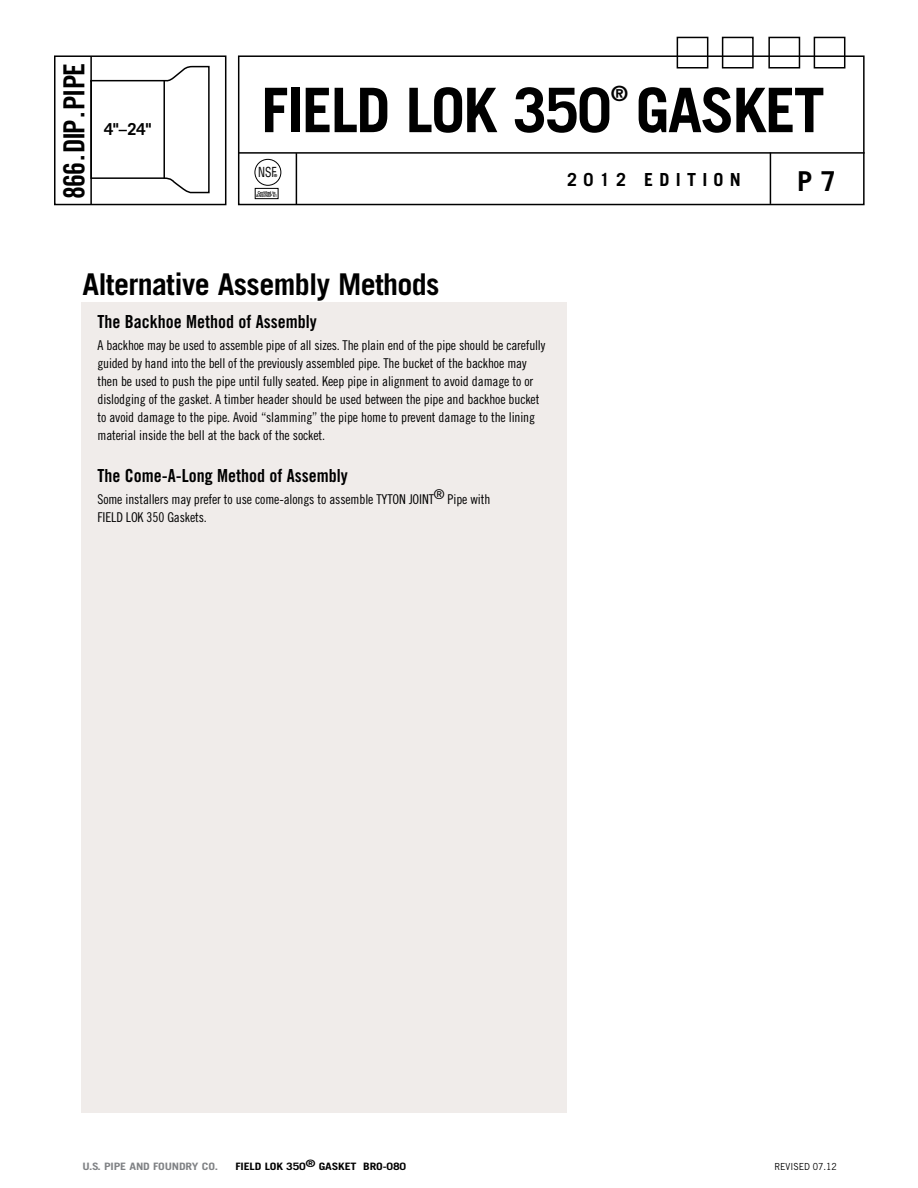
<style>
.page{position:relative;width:918px;height:1188px;background:#fff}
.page>*{position:absolute;margin:0;border:0;box-sizing:border-box;transform-origin:0 0}
.t1{font:700 61.5px "Trade Gothic";letter-spacing:-.03em;color:#000}
.t2{font:700 30px "Trade Gothic";letter-spacing:-.02em;color:#000}
.t3{font:29.1px "Trade Gothic Bold Cond Twenty";letter-spacing:-.03em;color:#000}
.t4{font:700 27.45px "Trade Gothic";color:#000}
.t5{font:700 21px "Trade Gothic";color:#000}
.t6{font:18px "Trade Gothic Bold Cond Twenty";color:#000}
.t7{font:700 18px "Trade Gothic";letter-spacing:.35em;color:#000}
.t8{font:700 16.5px "Trade Gothic";color:#000}
.t9{font:13.5px/18px "Trade Gothic Cond Eighteen";letter-spacing:-.01em;color:#000}
.t10{font:condensed 13.5px "Helvetica";color:#000;scale:.85 1}
.t11{font:700 10.2px "Trade Gothic";letter-spacing:-.015em;color:#000;scale:1.18 1}
.t12{font:700 10.2px "Trade Gothic";letter-spacing:-.015em;color:#808285;scale:1.18 1}
.t13{font:9.75px "Trade Gothic";color:#000;scale:.9 1}
.t14{font:700 4.05px "Helvetica";color:#000}
.t15{font:700 3.9px/3.6px "Helvetica";letter-spacing:-.005em;color:#000;text-align:center;scale:.85 1}
</style>
<div class="page">
<div style="left:54px;top:55px;width:172px;height:150px;border:2px solid #000"></div>
<div style="left:238px;top:55px;width:627px;height:150px;border:2px solid #000"></div>
<hr style="left:239px;top:152px;width:626px;height:2px;background:#000">
<hr style="left:296px;top:153px;width:1px;height:51px;background:#000">
<div style="left:814px;top:37px;width:31px;height:32px;border:2px solid #000"></div>
<div style="left:768px;top:37px;width:32px;height:32px;border:2px solid #000"></div>
<div style="left:722px;top:37px;width:32px;height:32px;border:2px solid #000"></div>
<div style="left:677px;top:37px;width:31px;height:32px;border:2px solid #000"></div>
<div style="left:254px;top:159px;width:27px;height:27px;border:1px solid #000;border-radius:50%"></div>
<div style="left:255px;top:188px;width:24px;height:11px;border:1px solid #000"></div>
<hr style="left:770px;top:153px;width:1px;height:51px;background:#000">
<hr style="left:90px;top:57px;width:2px;height:147px;background:#000">
<svg style="left:90px;top:65px;width:120px;height:129px"></svg>
<hr style="left:163px;top:80px;width:2px;height:99px;background:#000">
<div style="left:81px;top:302px;width:486px;height:810px;background:#f0ecea"></div>
<h3 class="t3" style="left:56px;top:199px;width:138px;rotate:-90deg">866.DIP.PIPE</h3>
<p class="t8" style="left:104px;top:119px;width:49px">4"–24"</p>
<h3 class="t5" style="left:611px;top:81px;width:18px">®</h3>
<h1 class="t1" style="left:261px;top:72px;width:565px">field lok 350 gasket</h1>
<p class="t10" style="left:258px;top:164px;width:23px">NSF</p>
<p class="t14" style="left:274px;top:173px;width:5px">®</p>
<p class="t15" style="left:256px;top:190px;width:26px">Certified to<br>ANSI/NSF 61</p>
<h3 class="t4" style="left:797px;top:164px;width:40px">P 7</h3>
<h3 class="t7" style="left:567px;top:169px;width:175px">2012 Edition</h3>
<h2 class="t2" style="left:82px;top:266px;width:359px">Alternative Assembly Methods</h2>
<h3 class="t6" style="left:97px;top:311px;width:221px">The Backhoe Method of Assembly</h3>
<p class="t9" style="left:97px;top:336px;width:449px">A backhoe may be used to assemble pipe of all sizes. The plain end of the pipe should be carefully guided by hand into the bell of the previously assembled pipe. The bucket of the backhoe may then be used to push the pipe until fully seated. Keep pipe in alignment to avoid damage to or dislodging of the gasket. A timber header should be used between the pipe and backhoe bucket to avoid damage to the pipe. Avoid “slamming” the pipe home to prevent damage to the lining material inside the bell at the back of the socket.</p>
<h3 class="t6" style="left:97px;top:465px;width:252px">The Come-A-Long Method of Assembly</h3>
<p class="t9" style="left:97px;top:490px;width:394px">Some installers may prefer to use come-alongs to assemble TYTON JOINT® Pipe with<br>FIELD LOK 350 Gaskets.</p>
<p class="t12" style="left:82px;top:1160px;width:116px">U.S. PIPE AND FOUNDRY CO.</p>
<p class="t11" style="left:235px;top:1160px;width:146px">FIELD LOK 350® GASKET BRO-080</p>
<p class="t13" style="left:774px;top:1161px;width:71px">REVISED 07.12</p>
</div>
